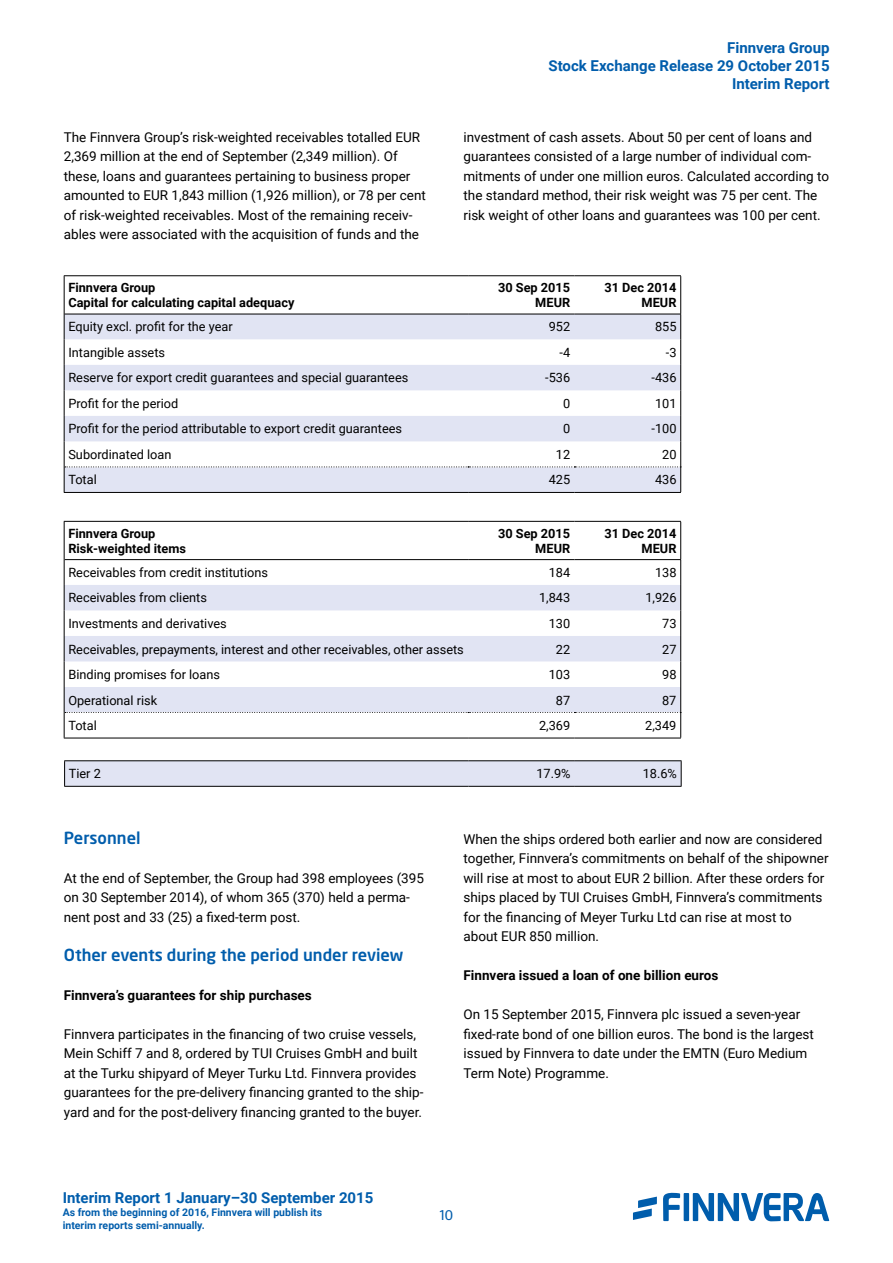
<style>
.page{position:relative;width:893px;height:1263px;background:#fff}
.page>*{position:absolute;margin:0;border:0;box-sizing:border-box;transform-origin:0 0}
.t1{font:500 16.5px "Neo Sans Std";color:#005dac}
.t2{font:700 15px/18px "Roboto";color:#005dac;text-align:right}
.t3{font:15px "Leitura Sans Grot 2";color:#005dac}
.t4{font:13.5px/19.5px "Roboto";color:#000}
.t5{font:700 13.5px "Roboto";color:#000}
.t6{font:12.75px "Roboto";color:#000}
.t7{font:700 12.75px/15px "Roboto";color:#000;text-align:right}
.t8{font:700 10.5px/12.6px "Roboto";color:#005dac}
</style>
<div class="page">
<svg style="left:633px;top:1196px;width:24px;height:24px"></svg>
<div style="left:684px;top:1193px;width:5px;height:28px;background:#005dac"></div>
<svg style="left:663px;top:1193px;width:17px;height:28px"></svg>
<svg style="left:693px;top:1193px;width:136px;height:28px"></svg>
<hr style="left:680px;top:276px;width:1px;height:38px;background:#000">
<hr style="left:64px;top:275px;width:404px;height:1px;background:#000">
<hr style="left:64px;top:276px;width:1px;height:38px;background:#000">
<hr style="left:468px;top:275px;width:106px;height:1px;background:#000">
<hr style="left:574px;top:275px;width:107px;height:1px;background:#000">
<hr style="left:64px;top:492px;width:404px;height:1px;background:#000">
<hr style="left:468px;top:492px;width:106px;height:1px;background:#000">
<hr style="left:574px;top:492px;width:107px;height:1px;background:#000">
<svg style="left:64px;top:314px;width:617px;height:178px"></svg>
<hr style="left:65px;top:559px;width:403px;height:1px;background:#000">
<hr style="left:468px;top:559px;width:106px;height:1px;background:#000">
<hr style="left:574px;top:559px;width:107px;height:1px;background:#000">
<hr style="left:680px;top:522px;width:1px;height:37px;background:#000">
<hr style="left:64px;top:521px;width:404px;height:1px;background:#000">
<hr style="left:64px;top:522px;width:1px;height:38px;background:#000">
<hr style="left:468px;top:521px;width:106px;height:1px;background:#000">
<hr style="left:574px;top:521px;width:107px;height:1px;background:#000">
<hr style="left:64px;top:738px;width:404px;height:1px;background:#000">
<hr style="left:468px;top:738px;width:106px;height:1px;background:#000">
<hr style="left:574px;top:738px;width:107px;height:1px;background:#000">
<svg style="left:64px;top:560px;width:617px;height:178px"></svg>
<hr style="left:64px;top:760px;width:405px;height:1px;background:#000">
<hr style="left:469px;top:760px;width:106px;height:1px;background:#000">
<hr style="left:575px;top:760px;width:107px;height:1px;background:#000">
<svg style="left:64px;top:761px;width:618px;height:25px;background:#dbdeed"></svg>
<hr style="left:64px;top:786px;width:405px;height:1px;background:#000">
<hr style="left:469px;top:786px;width:106px;height:1px;background:#000">
<hr style="left:575px;top:786px;width:107px;height:1px;background:#000">
<p class="t2" style="left:548px;top:38px;width:283px">Finnvera Group<br>Stock Exchange Release 29 October 2015<br>Interim Report</p>
<p class="t4" style="left:64px;top:127px;width:364px">The Finnvera Group’s risk-weighted receivables totalled EUR 2,369 million at the end of September (2,349 million). Of these, loans and guarantees pertaining to business proper amounted to EUR 1,843 million (1,926 million), or 78 per cent of risk-weighted receivables. Most of the remaining receiv&shy;ables were associated with the acquisition of funds and the</p>
<p class="t4" style="left:463px;top:127px;width:367px">investment of cash assets. About 50 per cent of loans and guarantees consisted of a large number of individual com&shy;mitments of under one million euros. Calculated according to the standard method, their risk weight was 75 per cent. The risk weight of other loans and guarantees was 100 per cent.</p>
<p class="t7" style="left:68px;top:280px;width:228px;text-align:left">Finnvera Group<br>Capital for calculating capital adequacy</p>
<p class="t7" style="left:498px;top:280px;width:74px">30 Sep 2015<br>MEUR</p>
<p class="t7" style="left:604px;top:280px;width:74px">31 Dec 2014<br>MEUR</p>
<p class="t6" style="left:68px;top:318px;width:166px">Equity excl. profit for the year</p>
<p class="t6" style="left:549px;top:318px;width:23px">952</p>
<p class="t6" style="left:655px;top:318px;width:23px">855</p>
<p class="t6" style="left:68px;top:343px;width:98px">Intangible assets</p>
<p class="t6" style="left:559px;top:343px;width:12px">-4</p>
<p class="t6" style="left:666px;top:343px;width:12px">-3</p>
<p class="t6" style="left:68px;top:369px;width:341px">Reserve for export credit guarantees and special guarantees</p>
<p class="t6" style="left:545px;top:369px;width:27px">-536</p>
<p class="t6" style="left:651px;top:369px;width:27px">-436</p>
<p class="t6" style="left:68px;top:394px;width:111px">Profit for the period</p>
<p class="t6" style="left:563px;top:394px;width:9px">0</p>
<p class="t6" style="left:655px;top:394px;width:23px">101</p>
<p class="t6" style="left:68px;top:420px;width:335px">Profit for the period attributable to export credit guarantees</p>
<p class="t6" style="left:563px;top:420px;width:9px">0</p>
<p class="t6" style="left:651px;top:420px;width:27px">-100</p>
<p class="t6" style="left:68px;top:445px;width:105px">Subordinated loan</p>
<p class="t6" style="left:556px;top:445px;width:16px">12</p>
<p class="t6" style="left:662px;top:445px;width:16px">20</p>
<p class="t6" style="left:68px;top:471px;width:30px">Total</p>
<p class="t6" style="left:549px;top:471px;width:23px">425</p>
<p class="t6" style="left:655px;top:471px;width:23px">436</p>
<p class="t7" style="left:68px;top:525px;width:119px;text-align:left">Finnvera Group<br>Risk-weighted items</p>
<p class="t7" style="left:498px;top:525px;width:74px">30 Sep 2015<br>MEUR</p>
<p class="t7" style="left:604px;top:525px;width:74px">31 Dec 2014<br>MEUR</p>
<p class="t6" style="left:68px;top:563px;width:201px">Receivables from credit institutions</p>
<p class="t6" style="left:549px;top:563px;width:23px">184</p>
<p class="t6" style="left:655px;top:563px;width:23px">138</p>
<p class="t6" style="left:68px;top:589px;width:140px">Receivables from clients</p>
<p class="t6" style="left:539px;top:589px;width:33px">1,843</p>
<p class="t6" style="left:645px;top:589px;width:33px">1,926</p>
<p class="t6" style="left:68px;top:614px;width:160px">Investments and derivatives</p>
<p class="t6" style="left:549px;top:614px;width:23px">130</p>
<p class="t6" style="left:662px;top:614px;width:16px">73</p>
<p class="t6" style="left:68px;top:640px;width:397px">Receivables, prepayments, interest and other receivables, other assets</p>
<p class="t6" style="left:556px;top:640px;width:16px">22</p>
<p class="t6" style="left:662px;top:640px;width:16px">27</p>
<p class="t6" style="left:68px;top:665px;width:153px">Binding promises for loans</p>
<p class="t6" style="left:549px;top:665px;width:23px">103</p>
<p class="t6" style="left:662px;top:665px;width:16px">98</p>
<p class="t6" style="left:68px;top:691px;width:90px">Operational risk</p>
<p class="t6" style="left:556px;top:691px;width:16px">87</p>
<p class="t6" style="left:662px;top:691px;width:16px">87</p>
<p class="t6" style="left:68px;top:716px;width:30px">Total</p>
<p class="t6" style="left:539px;top:716px;width:33px">2,369</p>
<p class="t6" style="left:645px;top:716px;width:33px">2,349</p>
<p class="t6" style="left:69px;top:765px;width:34px">Tier 2</p>
<p class="t6" style="left:536px;top:765px;width:36px">17.9%</p>
<p class="t6" style="left:643px;top:765px;width:36px">18.6%</p>
<p class="t1" style="left:64px;top:827px;width:78px">Personnel</p>
<p class="t4" style="left:64px;top:868px;width:362px">At the end of September, the Group had 398 employees (395 on 30 September 2014), of whom 365 (370) held a perma&shy;nent post and 33 (25) a fixed-term post.</p>
<p class="t1" style="left:64px;top:944px;width:341px">Other events during the period under review</p>
<p class="t5" style="left:64px;top:986px;width:250px">Finnvera’s guarantees for ship purchases</p>
<p class="t4" style="left:64px;top:1024px;width:361px">Finnvera participates in the financing of two cruise vessels, Mein Schiff 7 and 8, ordered by TUI Cruises GmbH and built at the Turku shipyard of Meyer Turku Ltd. Finnvera provides guarantees for the pre-delivery financing granted to the ship&shy;yard and for the post-delivery financing granted to the buyer.</p>
<p class="t4" style="left:463px;top:829px;width:367px">When the ships ordered both earlier and now are considered together, Finnvera’s commitments on behalf of the shipowner will rise at most to about EUR 2 billion. After these orders for ships placed by TUI Cruises GmbH, Finnvera’s commitments for the financing of Meyer Turku Ltd can rise at most to about EUR 850 million.</p>
<p class="t5" style="left:463px;top:966px;width:256px">Finnvera issued a loan of one billion euros</p>
<p class="t4" style="left:463px;top:1004px;width:352px">On 15 September 2015, Finnvera plc issued a seven-year fixed-rate bond of one billion euros. The bond is the largest issued by Finnvera to date under the EMTN (Euro Medium Term Note) Programme.</p>
<p class="t2" style="left:63px;top:1188px;width:312px">Interim Report 1 January–30 September 2015</p>
<p class="t8" style="left:63px;top:1205px;width:261px">As from the beginning of 2016, Finnvera will publish its interim reports semi-annually.</p>
<p class="t3" style="left:439px;top:1205px;width:16px">10</p>
</div>
